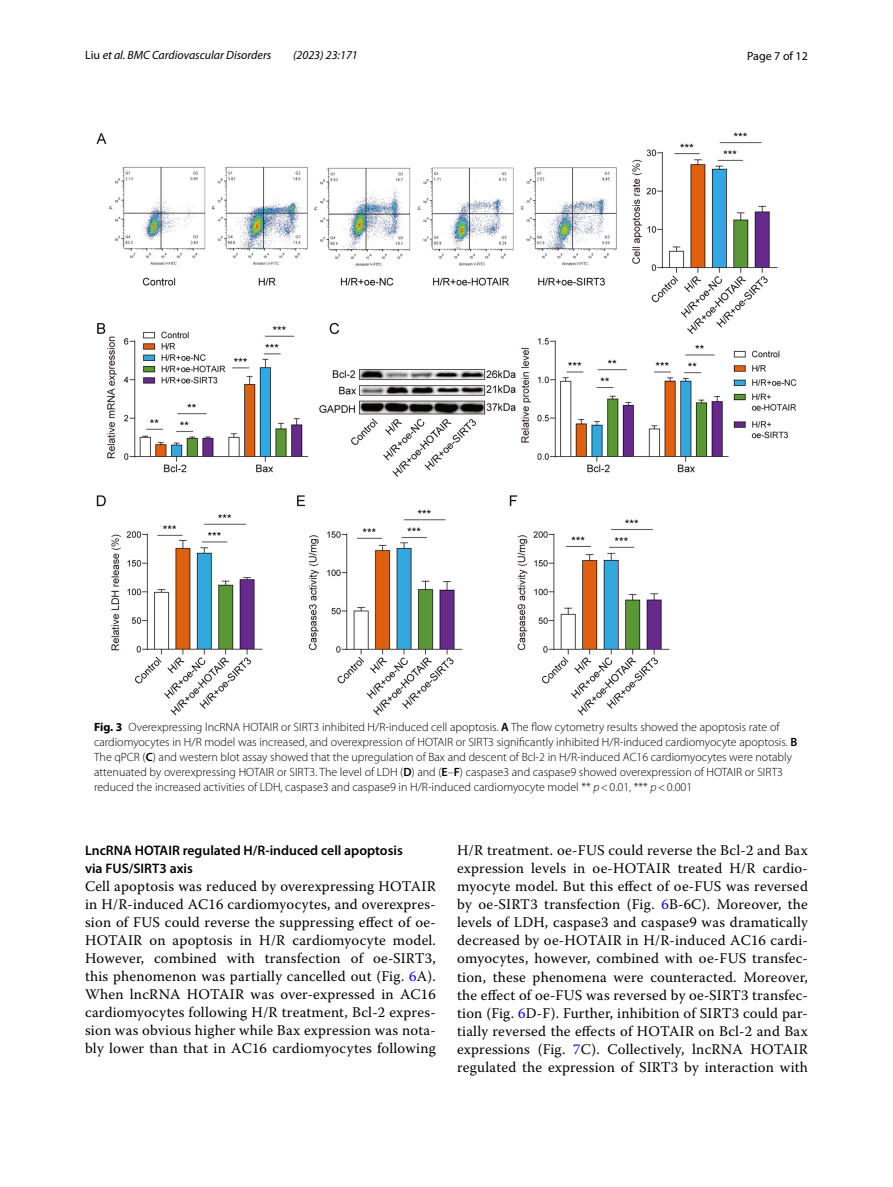
<style>
.page{position:relative;width:893px;height:1187px;background:#fff}
.page>*{position:absolute;margin:0;border:0;box-sizing:border-box;transform-origin:0 0}
.t1{font:14.7px/18px "Warnock Pro";letter-spacing:.015em;color:#000;text-align:justify}
.t2{font:600 13.8px/18px "Myriad Pro";color:#000}
.t3{font:300 12px/15px "Myriad Pro";color:#000}
.t4{font:italic 12px "Myriad Pro";color:#000}
.t5{font:12px "Myriad Pro";color:#000}
.s1{font-style:normal}
.s2{font-weight:700}
.s3{font-weight:600}
.s4{font-style:italic}
.s5{color:#00f}
</style>
<div class="page">
<img style="left:96px;top:133px;width:701px;height:582px">
<p class="t4" style="left:85px;top:48px;width:188px"><span class="s1">Liu</span> et al. BMC Cardiovascular Disorders</p>
<p class="t4" style="left:293px;top:48px;width:66px">(2023) 23:171</p>
<p class="t5" style="left:747px;top:48px;width:62px">Page 7 of 12</p>
<p class="t3" style="left:94px;top:719px;width:705px"><span class="s2">Fig. 3</span> Overexpressing lncRNA HOTAIR or SIRT3 inhibited H/R-induced cell apoptosis. <span class="s3">A</span> The flow cytometry results showed the apoptosis rate of cardiomyocytes in H/R model was increased, and overexpression of HOTAIR or SIRT3 significantly inhibited H/R-induced cardiomyocyte apoptosis. <span class="s3">B </span>The qPCR (<span class="s3">C</span>) and western blot assay showed that the upregulation of Bax and descent of Bcl-2 in H/R-induced AC16 cardiomyocytes were notably attenuated by overexpressing HOTAIR or SIRT3. The level of LDH (<span class="s3">D</span>) and (<span class="s3">E</span>–<span class="s3">F</span>) caspase3 and caspase9 showed overexpression of HOTAIR or SIRT3 reduced the increased activities of LDH, caspase3 and caspase9 in H/R-induced cardiomyocyte model ** <span class="s4">p</span>&lt;0.01, *** <span class="s4">p</span>&lt;0.001</p>
<p class="t2" style="left:85px;top:841px;width:319px">LncRNA HOTAIR regulated H/R‑induced cell apoptosis via FUS/SIRT3 axis</p>
<p class="t1" style="left:85px;top:876px;width:352px">Cell apoptosis was reduced by overexpressing HOTAIR in H/R-induced AC16 cardiomyocytes, and overexpres&shy;sion of FUS could reverse the suppressing effect of oe-HOTAIR on apoptosis in H/R cardiomyocyte model.<br>However, combined with transfection of oe-SIRT3, this phenomenon was partially cancelled out (Fig. <span class="s5">6</span>A).<br>When lncRNA HOTAIR was over-expressed in AC16 cardiomyocytes following H/R treatment, Bcl-2 expres&shy;sion was obvious higher while Bax expression was nota&shy;bly lower than that in AC16 cardiomyocytes following</p>
<p class="t1" style="left:457px;top:841px;width:352px">H/R treatment. oe-FUS could reverse the Bcl-2 and Bax expression levels in oe-HOTAIR treated H/R cardio&shy;myocyte model. But this effect of oe-FUS was reversed by oe-SIRT3 transfection (Fig. <span class="s5">6</span>B-6C). Moreover, the levels of LDH, caspase3 and caspase9 was dramatically decreased by oe-HOTAIR in H/R-induced AC16 cardi&shy;omyocytes, however, combined with oe-FUS transfec&shy;tion, these phenomena were counteracted. Moreover, the effect of oe-FUS was reversed by oe-SIRT3 transfec&shy;tion (Fig. <span class="s5">6</span>D-F). Further, inhibition of SIRT3 could par&shy;tially reversed the effects of HOTAIR on Bcl-2 and Bax expressions (Fig. <span class="s5">7</span>C). Collectively, lncRNA HOTAIR regulated the expression of SIRT3 by interaction with</p>
</div>
